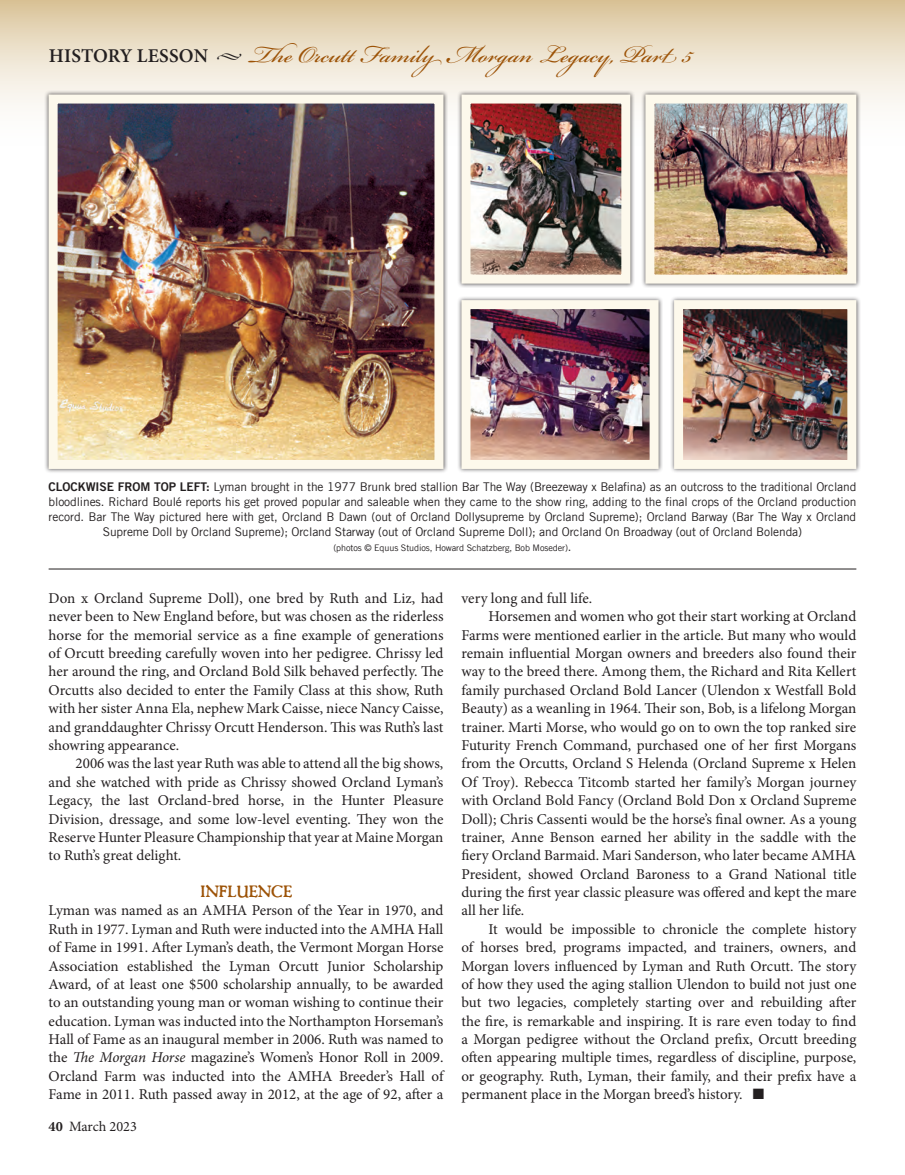
<style>
.page{position:relative;width:905px;height:1175px;background:#fff}
.page>*{position:absolute;margin:0;border:0;box-sizing:border-box;transform-origin:0 0}
.t1{font:37.5px "Bickham Script Pro 3";color:#9c5206}
.t2{font:600 19.5px "Minion Pro";letter-spacing:.01em;color:#231f20}
.t3{font:15px/18.5px "Minion Pro";letter-spacing:-.005em;color:#231f20;text-align:justify}
.t4{font:700 15px "Packard Antique";color:#9c5206}
.t5{font:14.25px "Minion Pro";letter-spacing:-.005em;color:#231f20}
.t6{font:12px/15px "Trade Gothic";letter-spacing:-.01em;color:#231f20;text-align:center}
.t7{font:9px "Trade Gothic";letter-spacing:-.01em;color:#231f20}
.s1{font-family:"Trade Gothic Bold 6"}
.s2{font-size:12px}
.s3{font-style:italic}
.s4{font-weight:700}
</style>
<div class="page">
<svg style="left:0;top:0;width:904px;height:108px;background:#eaddc5"></svg>
<hr style="left:49px;top:569px;width:807px;height:1px;background:#231f20">
<div style="left:44px;top:90px;width:404px;height:383px;background:#231f20;opacity:.75"></div>
<img style="left:59px;top:104px;width:374px;height:355px">
<div style="left:49px;top:94px;width:394px;height:375px;border:9px solid #fdf9ec"></div>
<div style="left:457px;top:90px;width:178px;height:198px;background:#231f20;opacity:.75"></div>
<img style="left:471px;top:104px;width:149px;height:170px">
<div style="left:461px;top:94px;width:169px;height:190px;border:9px solid #fdf9ec"></div>
<div style="left:641px;top:90px;width:220px;height:198px;background:#231f20;opacity:.75"></div>
<img style="left:655px;top:104px;width:191px;height:170px">
<div style="left:645px;top:94px;width:211px;height:190px;border:9px solid #fdf9ec"></div>
<div style="left:669px;top:296px;width:192px;height:177px;background:#231f20;opacity:.75"></div>
<img style="left:684px;top:310px;width:162px;height:149px">
<div style="left:674px;top:300px;width:182px;height:169px;border:9px solid #fdf9ec"></div>
<div style="left:457px;top:296px;width:206px;height:177px;background:#231f20;opacity:.75"></div>
<img style="left:471px;top:310px;width:177px;height:149px">
<div style="left:461px;top:300px;width:197px;height:169px;border:9px solid #fdf9ec"></div>
<h2 class="t2" style="left:49px;top:43px;width:195px">HISTORY LESSON ◆</h2>
<h1 class="t1" style="left:249px;top:27px;width:444px">The Orcutt Family Morgan Legacy, Part 5</h1>
<p class="t6" style="left:49px;top:480px;width:809px"><span class="s1">CLOCKWISE FROM TOP LEFT:</span> Lyman brought in the 1977 Brunk bred stallion Bar The Way (Breezeway x Belafina) as an outcross to the traditional Orcland bloodlines. Richard Boulé reports his get proved popular and saleable when they came to the show ring, adding to the final crops of the Orcland production record. Bar The Way pictured here with get, Orcland B Dawn (out of Orcland Dollysupreme by Orcland Supreme); Orcland Barway (Bar The Way x Orcland Supreme Doll by Orcland Supreme); Orcland Starway (out of Orcland Supreme Doll); and Orcland On Broadway (out of Orcland Bolenda)</p>
<p class="t7" style="left:333px;top:544px;width:240px">(photos © Equus Studios, Howard Schatzberg, Bob Moseder)<span class="s2">.</span></p>
<p class="t3" style="left:49px;top:589px;width:396px">Don x Orcland Supreme Doll), one bred by Ruth and Liz, had never been to New England before, but was chosen as the riderless horse for the memorial service as a fine example of generations of Orcutt breeding carefully woven into her pedigree. Chrissy led her around the ring, and Orcland Bold Silk behaved perfectly. The Orcutts also decided to enter the Family Class at this show, Ruth with her sister Anna Ela, nephew Mark Caisse, niece Nancy Caisse, and granddaughter Chrissy Orcutt Henderson. This was Ruth’s last showring appearance.</p>
<p class="t3" style="left:49px;top:754px;width:396px;text-indent:27px">2006 was the last year Ruth was able to attend all the big shows, and she watched with pride as Chrissy showed Orcland Lyman’s Legacy, the last Orcland-bred horse, in the Hunter Pleasure Division, dressage, and some low-level eventing. They won the Reserve Hunter Pleasure Championship that year at Maine Morgan to Ruth’s great delight.</p>
<p class="t4" style="left:200px;top:880px;width:93px">INFLUENCE</p>
<p class="t3" style="left:49px;top:901px;width:396px">Lyman was named as an AMHA Person of the Year in 1970, and Ruth in 1977. Lyman and Ruth were inducted into the AMHA Hall of Fame in 1991. After Lyman’s death, the Vermont Morgan Horse Association established the Lyman Orcutt Junior Scholarship Award, of at least one $500 scholarship annually, to be awarded to an outstanding young man or woman wishing to continue their education. Lyman was inducted into the Northampton Horseman’s Hall of Fame as an inaugural member in 2006. Ruth was named to the <span class="s3">The Morgan Horse</span> magazine’s Women’s Honor Roll in 2009.<br>Orcland Farm was inducted into the AMHA Breeder’s Hall of Fame in 2011. Ruth passed away in 2012, at the age of 92, after a</p>
<p class="t5" style="left:49px;top:1117px;width:90px"><span class="s4">40</span> March 2023</p>
<p class="t3" style="left:461px;top:589px;width:132px">very long and full life.</p>
<p class="t3" style="left:461px;top:607px;width:396px;text-indent:27px">Horsemen and women who got their start working at Orcland Farms were mentioned earlier in the article. But many who would remain influential Morgan owners and breeders also found their way to the breed there. Among them, the Richard and Rita Kellert family purchased Orcland Bold Lancer (Ulendon x Westfall Bold Beauty) as a weanling in 1964. Their son, Bob, is a lifelong Morgan trainer. Marti Morse, who would go on to own the top ranked sire Futurity French Command, purchased one of her first Morgans from the Orcutts, Orcland S Helenda (Orcland Supreme x Helen Of Troy). Rebecca Titcomb started her family’s Morgan journey with Orcland Bold Fancy (Orcland Bold Don x Orcland Supreme Doll); Chris Cassenti would be the horse’s final owner. As a young trainer, Anne Benson earned her ability in the saddle with the fiery Orcland Barmaid. Mari Sanderson, who later became AMHA President, showed Orcland Baroness to a Grand National title during the first year classic pleasure was offered and kept the mare all her life.</p>
<p class="t3" style="left:461px;top:920px;width:396px;text-indent:27px">It would be impossible to chronicle the complete history of horses bred, programs impacted, and trainers, owners, and Morgan lovers influenced by Lyman and Ruth Orcutt. The story of how they used the aging stallion Ulendon to build not just one but two legacies, completely starting over and rebuilding after the fire, is remarkable and inspiring. It is rare even today to find a Morgan pedigree without the Orcland prefix, Orcutt breeding often appearing multiple times, regardless of discipline, purpose, or geography. Ruth, Lyman, their family, and their prefix have a permanent place in the Morgan breed’s history. ■</p>
</div>
